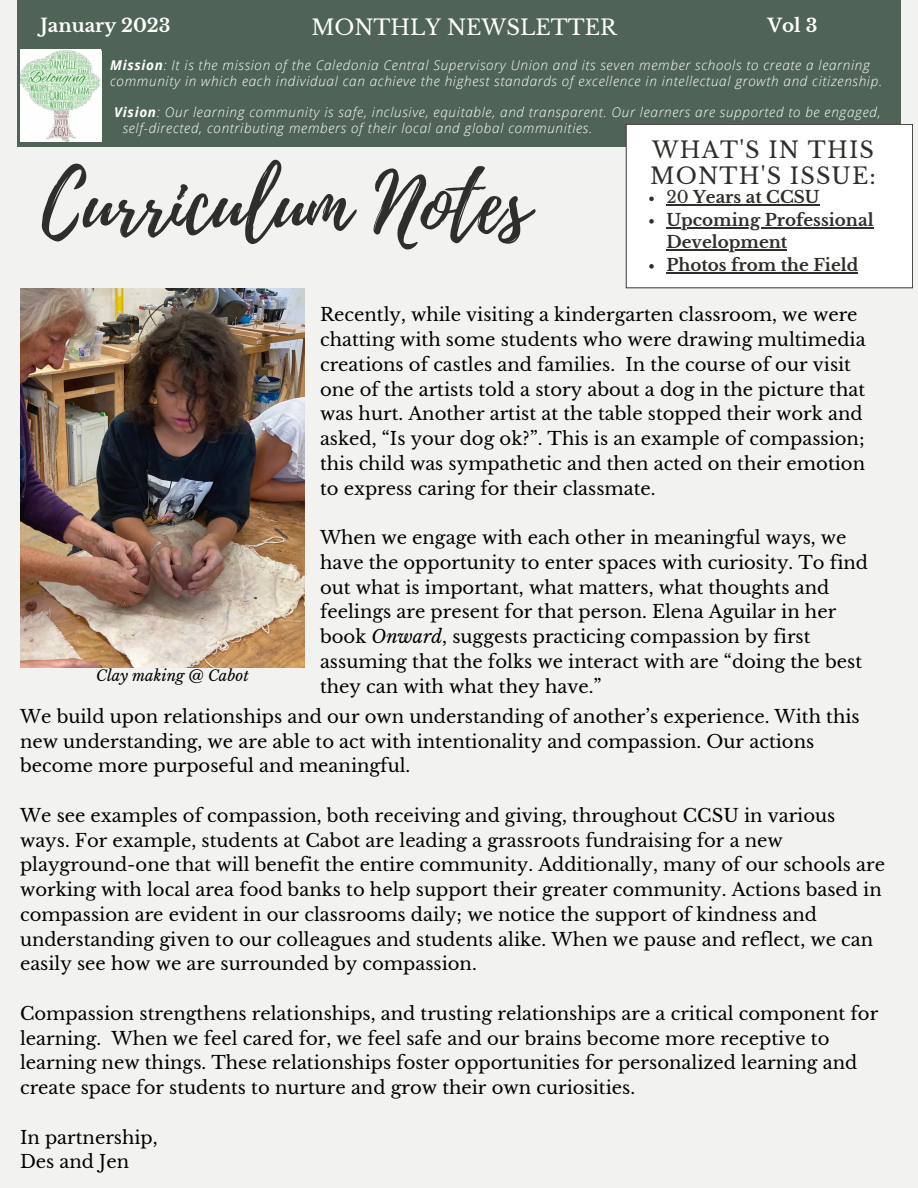
<style>
.page{position:relative;width:918px;height:1188px;background:#f2f3f0}
.page>*{position:absolute;margin:0;border:0;box-sizing:border-box;transform-origin:0 0}
.t1{font:81.9px "Playlist Script";color:#2e2e2a}
.t2{font:22.5px/26.4px "Libre Baskerville";letter-spacing:.05em;color:#2e2e2a}
.t3{font:21.15px "Libre Baskerville";color:#fff}
.t4{font:700 18.3px "Libre Baskerville";color:#fff}
.t5{font:18px/24.8px "Libre Baskerville";color:#000}
.t6{font:700 16.8px/22.5px "Libre Baskerville";color:#2e2e2a}
.t7{font:italic 15px "Libre Baskerville";color:#000}
.t8{font:italic 300 13.5px/15.8px "Open Sans";letter-spacing:.05em;color:#fff}
.s1{font-weight:700}
.s2{font-weight:400}
.s3{font-style:italic}
</style>
<div class="page">
<div style="left:17px;top:0;width:883px;height:147px;background:#4f6456"></div>
<div style="left:626px;top:124px;width:287px;height:164px;background:#fff"></div>
<img style="left:20px;top:50px;width:81px;height:91px">
<svg style="left:649px;top:197px;width:5px;height:4px"></svg>
<hr style="left:666px;top:204px;width:23px;height:2px;background:#2e2e2a">
<hr style="left:689px;top:204px;width:131px;height:2px;background:#2e2e2a">
<svg style="left:649px;top:219px;width:5px;height:5px"></svg>
<hr style="left:666px;top:227px;width:208px;height:1px;background:#2e2e2a">
<hr style="left:666px;top:249px;width:121px;height:2px;background:#2e2e2a">
<svg style="left:649px;top:264px;width:5px;height:5px"></svg>
<hr style="left:666px;top:272px;width:192px;height:1px;background:#2e2e2a">
<img style="left:20px;top:288px;width:285px;height:379px">
<p class="t4" style="left:40px;top:15px;width:132px">January 2023</p>
<p class="t3" style="left:311px;top:14px;width:307px">MONTHLY NEWSLETTER</p>
<p class="t4" style="left:767px;top:15px;width:51px">Vol 3</p>
<p class="t8" style="left:110px;top:57px;width:774px"><span class="s1">Mission</span>: It is the mission of the Caledonia Central Supervisory Union and its seven member schools to create a learning community in which each individual can achieve the highest standards of excellence in intellectual growth and citizenship.</p>
<p class="t8" style="left:123px;top:104px;width:760px;text-indent:-8px"><span class="s1">Vision</span>: Our learning community is safe, inclusive, equitable, and transparent. Our learners are supported to be engaged, self-directed, contributing members of their local and global communities.</p>
<h1 class="t1" style="left:42px;top:146px;width:489px">Curriculum Notes</h1>
<p class="t2" style="left:650px;top:137px;width:227px">WHAT'S IN THIS<br>MONTH'S ISSUE:</p>
<p class="t6" style="left:666px;top:186px;width:209px"><span class="s2">20</span> Years at CCSU<br>Upcoming Professional<br>Development<br>Photos from the Field</p>
<p class="t7" style="left:96px;top:666px;width:154px">Clay making @ Cabot</p>
<p class="t5" style="left:320px;top:303px;width:547px">Recently, while visiting a kindergarten classroom, we were chatting with some students who were drawing multimedia creations of castles and families. In the course of our visit one of the artists told a story about a dog in the picture that was hurt. Another artist at the table stopped their work and asked, “Is your dog ok?”. This is an example of compassion; this child was sympathetic and then acted on their emotion to express caring for their classmate.</p>
<p class="t5" style="left:320px;top:525px;width:550px">When we engage with each other in meaningful ways, we have the opportunity to enter spaces with curiosity. To find out what is important, what matters, what thoughts and feelings are present for that person. Elena Aguilar in her book <span class="s3">Onward</span>, suggests practicing compassion by first assuming that the folks we interact with are “doing the best they can with what they have.”</p>
<p class="t5" style="left:20px;top:704px;width:841px">We build upon relationships and our own understanding of another’s experience. With this new understanding, we are able to act with intentionality and compassion. Our actions become more purposeful and meaningful.</p>
<p class="t5" style="left:20px;top:803px;width:867px">We see examples of compassion, both receiving and giving, throughout CCSU in various ways. For example, students at Cabot are leading a grassroots fundraising for a new playground-one that will benefit the entire community. Additionally, many of our schools are working with local area food banks to help support their greater community. Actions based in compassion are evident in our classrooms daily; we notice the support of kindness and understanding given to our colleagues and students alike. When we pause and reflect, we can easily see how we are surrounded by compassion.</p>
<p class="t5" style="left:20px;top:1001px;width:860px">Compassion strengthens relationships, and trusting relationships are a critical component for learning. When we feel cared for, we feel safe and our brains become more receptive to learning new things. These relationships foster opportunities for personalized learning and create space for students to nurture and grow their own curiosities.</p>
<p class="t5" style="left:20px;top:1125px;width:139px">In partnership,<br>Des and Jen</p>
</div>
